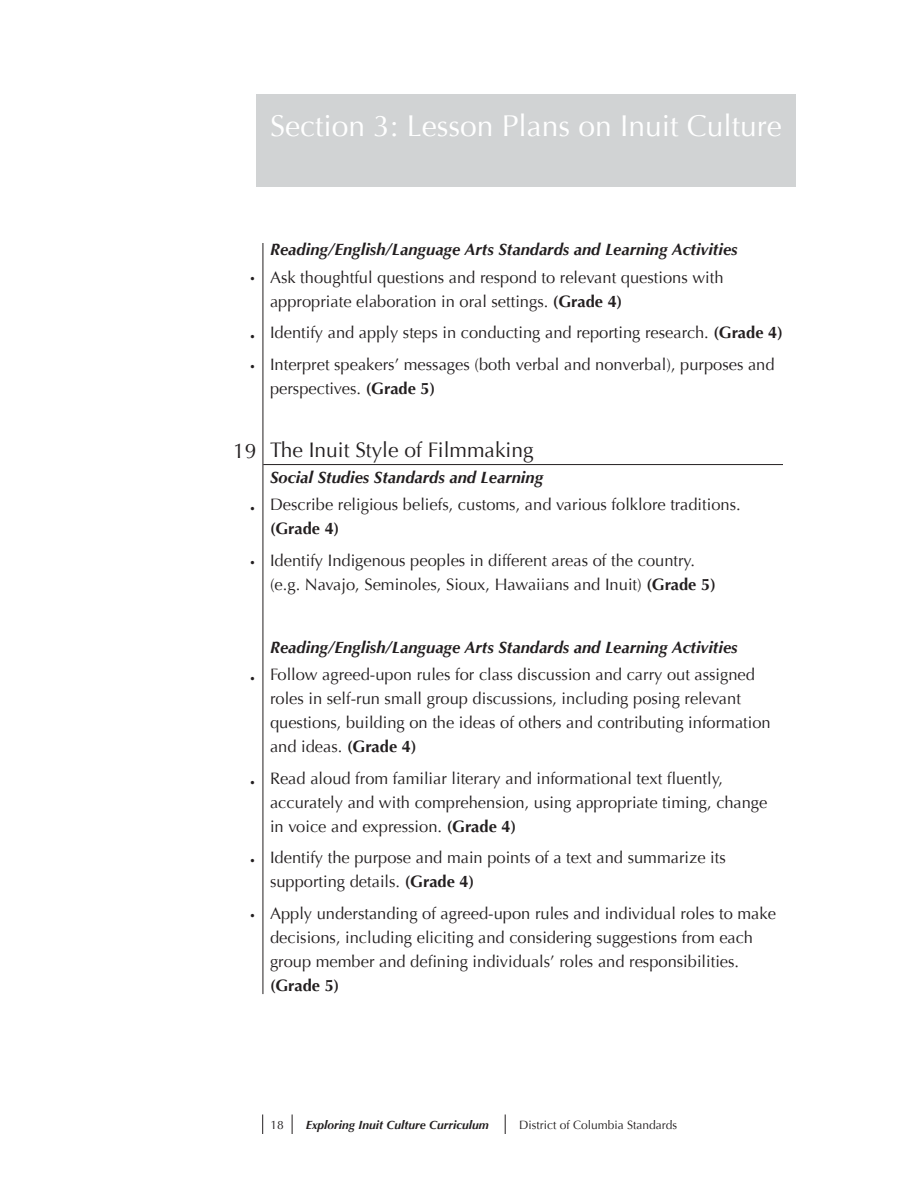
<style>
.page{position:relative;width:918px;height:1188px;background:#fff}
.page>*{position:absolute;margin:0;border:0;box-sizing:border-box;transform-origin:0 0}
.t1{font:30px "Optima";color:#fff}
.t2{font:27px "Optima";color:#231f20}
.t3{font:21px "Optima";color:#231f20}
.t4{font:16.5px/24px "Optima";color:#231f20}
.t5{font:italic 700 16.5px "Optima";color:#231f20}
.t6{font:700 16.5px "Optima";color:#231f20}
.t7{font:italic 700 12px "Optima";color:#231f20}
.t8{font:12px "Optima";color:#231f20}
.s1{font-weight:700}
</style>
<div class="page">
<svg style="left:262px;top:1115px;width:1px;height:19px"></svg>
<svg style="left:505px;top:1115px;width:1px;height:19px"></svg>
<svg style="left:292px;top:1115px;width:1px;height:19px"></svg>
<div style="left:256px;top:94px;width:540px;height:94px;background:#d1d3d4"></div>
<hr style="left:263px;top:464px;width:520px;height:1px;background:#231f20">
<hr style="left:263px;top:243px;width:1px;height:751px;background:#231f20">
<h1 class="t1" style="left:270px;top:108px;width:513px">Section 3: Lesson Plans on Inuit Culture</h1>
<h2 class="t2" style="left:249px;top:262px;width:9px">·</h2>
<h2 class="t2" style="left:249px;top:320px;width:9px">·</h2>
<h2 class="t2" style="left:249px;top:350px;width:9px">·</h2>
<p class="t5" style="left:270px;top:240px;width:469px">Reading/English/Language Arts Standards and Learning Activities</p>
<p class="t4" style="left:270px;top:265px;width:455px">Ask thoughtful questions and respond to relevant questions with appropriate elaboration in oral settings. <span class="s1">(Grade 4)</span></p>
<p class="t4" style="left:270px;top:317px;width:514px;line-height:31.5px">Identify and apply steps in conducting and reporting research. <span class="s1">(Grade 4)<br></span>Interpret speakers’ messages (both verbal and nonverbal), purposes and</p>
<p class="t4" style="left:270px;top:376px;width:167px">perspectives. <span class="s1">(Grade 5)</span></p>
<p class="t3" style="left:233px;top:438px;width:23px">19</p>
<h2 class="t2" style="left:249px;top:492px;width:9px">·</h2>
<h2 class="t2" style="left:249px;top:546px;width:9px">·</h2>
<p class="t3" style="left:270px;top:438px;width:265px">The Inuit Style of Filmmaking</p>
<p class="t5" style="left:270px;top:468px;width:275px">Social Studies Standards and Learning</p>
<p class="t4" style="left:270px;top:493px;width:472px">Describe religious beliefs, customs, and various folklore traditions.</p>
<p class="t6" style="left:270px;top:519px;width:71px">(Grade 4)</p>
<p class="t4" style="left:270px;top:548px;width:447px">Identify Indigenous peoples in different areas of the country. (e.g. Navajo, Seminoles, Sioux, Hawaiians and Inuit) <span class="s1">(Grade 5)</span></p>
<h2 class="t2" style="left:249px;top:662px;width:9px">·</h2>
<h2 class="t2" style="left:249px;top:766px;width:9px">·</h2>
<h2 class="t2" style="left:249px;top:844px;width:9px">·</h2>
<h2 class="t2" style="left:249px;top:899px;width:9px">·</h2>
<p class="t5" style="left:270px;top:638px;width:469px">Reading/English/Language Arts Standards and Learning Activities</p>
<p class="t4" style="left:270px;top:663px;width:502px">Follow agreed-upon rules for class discussion and carry out assigned roles in self-run small group discussions, including posing relevant questions, building on the ideas of others and contributing information and ideas. <span class="s1">(Grade 4)</span></p>
<p class="t4" style="left:270px;top:766px;width:499px">Read aloud from familiar literary and informational text fluently, accurately and with comprehension, using appropriate timing, change in voice and expression. <span class="s1">(Grade 4)</span></p>
<p class="t4" style="left:270px;top:846px;width:457px">Identify the purpose and main points of a text and summarize its supporting details. <span class="s1">(Grade 4)</span></p>
<p class="t4" style="left:270px;top:902px;width:507px">Apply understanding of agreed-upon rules and individual roles to make decisions, including eliciting and considering suggestions from each group member and defining individuals’ roles and responsibilities.</p>
<p class="t6" style="left:270px;top:976px;width:71px">(Grade 5)</p>
<p class="t8" style="left:271px;top:1118px;width:15px">18</p>
<p class="t7" style="left:306px;top:1118px;width:185px">Exploring Inuit Culture Curriculum</p>
<p class="t8" style="left:519px;top:1118px;width:160px">District of Columbia Standards</p>
</div>
